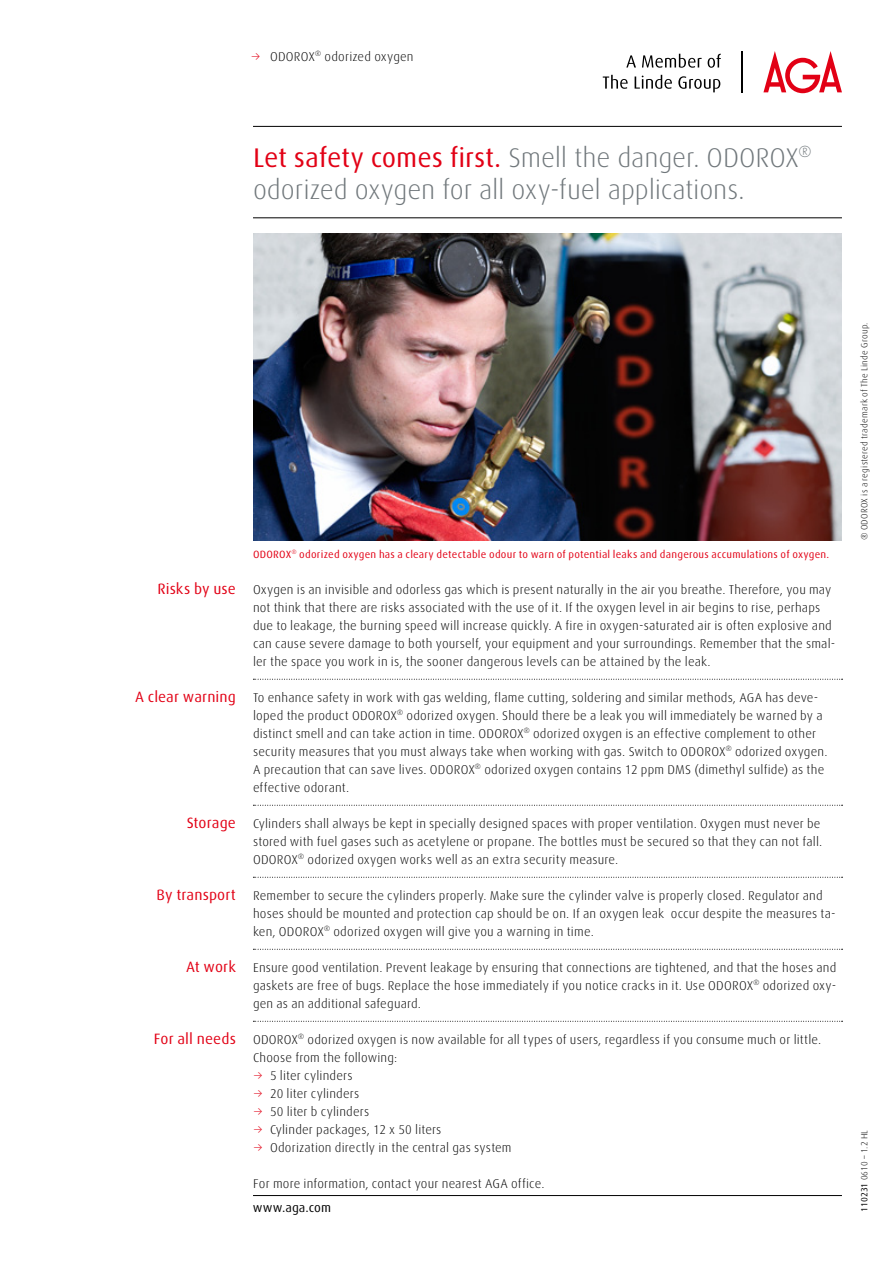
<style>
.page{position:relative;width:893px;height:1263px;background:#fff}
.page>*{position:absolute;margin:0;border:0;box-sizing:border-box;transform-origin:0 0}
.I_Head_18pt_cyan{font:300 27px "Linde Dax OT";letter-spacing:-.005em;color:#70777b}
.I_sub_right{font:15px "Linde Dax OT";letter-spacing:.005em;color:#e20015}
.I_Copy_line{font:300 12.75px/18px "Linde Dax OT";letter-spacing:.015em;color:#000}
.I_Copy{font:300 12.75px/18px "Linde Dax OT";letter-spacing:.01em;color:#000;text-align:justify}
.Poster_adress_regula{font:300 12.75px "Linde Dax OT";letter-spacing:.015em;color:#000}
.Poster_adress_regula-2{font:12.75px "Linde Dax OT";letter-spacing:.005em;color:#000}
.I_Caption{font:10.5px "Linde Dax OT";letter-spacing:.02em;color:#e20015}
.I_Copy-2{font:300 9px "Linde Dax OT";letter-spacing:.025em;color:#000}
.s1{color:#e20015}
.s2{font-weight:400;color:#e20015}
.s3{font-weight:400}
</style>
<div class="page">
<hr style="left:741px;top:51px;width:2px;height:41px;background:#000">
<svg style="left:763px;top:51px;width:79px;height:42px"></svg>
<svg style="left:626px;top:55px;width:10px;height:13px"></svg>
<svg style="left:642px;top:54px;width:60px;height:14px"></svg>
<svg style="left:708px;top:54px;width:13px;height:14px"></svg>
<svg style="left:603px;top:75px;width:25px;height:14px"></svg>
<svg style="left:635px;top:75px;width:37px;height:14px"></svg>
<svg style="left:678px;top:76px;width:42px;height:16px"></svg>
<hr style="left:253px;top:1195px;width:589px;height:1px;background:#000">
<img style="left:253px;top:234px;width:589px;height:306px">
<svg style="left:253px;top:679px;width:590px;height:1px"></svg>
<svg style="left:253px;top:805px;width:590px;height:1px"></svg>
<svg style="left:253px;top:877px;width:590px;height:1px"></svg>
<svg style="left:253px;top:949px;width:590px;height:1px"></svg>
<svg style="left:253px;top:1021px;width:590px;height:1px"></svg>
<hr style="left:253px;top:126px;width:589px;height:1px;background:#000">
<hr style="left:253px;top:217px;width:589px;height:1px;background:#000">
<p class="I_Copy_line" style="left:251px;top:47px;width:164px"><span class="s1">→</span> ODOROX<sup>®</sup> odorized oxygen</p>
<p class="I_Head_18pt_cyan" style="left:253px;top:140px;width:560px"><span class="s2">Let safety comes first.</span> Smell the danger. ODOROX<sup>®</sup></p>
<p class="I_Head_18pt_cyan" style="left:253px;top:172px;width:493px">odorized oxygen for all oxy-fuel applications.</p>
<p class="I_sub_right" style="left:157px;top:579px;width:80px">Risks by use</p>
<p class="I_sub_right" style="left:135px;top:687px;width:102px">A clear warning</p>
<p class="I_sub_right" style="left:187px;top:813px;width:51px">Storage</p>
<p class="I_sub_right" style="left:156px;top:885px;width:81px">By transport</p>
<p class="I_sub_right" style="left:186px;top:957px;width:51px">At work</p>
<p class="I_sub_right" style="left:154px;top:1029px;width:84px">For all needs</p>
<p class="I_Caption" style="left:253px;top:548px;width:578px">ODOROX<sup>®</sup> odorized oxygen has a cleary detectable odour to warn of potential leaks and dangerous accumulations of oxygen.</p>
<p class="I_Copy_line" style="left:253px;top:580px;width:584px">Oxygen is an invisible and odorless gas which is present naturally in the air you breathe. Therefore, you may not think that there are risks associated with the use of it. If the oxygen level in air begins to rise, perhaps due to leakage, the burning speed will increase quickly. A fire in oxygen-saturated air is often explosive and can cause severe damage to both yourself, your equipment and your surroundings. Remember that the smal&shy;ler the space you work in is, the sooner dangerous levels can be attained by the leak.</p>
<p class="I_Copy_line" style="left:253px;top:688px;width:576px">To enhance safety in work with gas welding, flame cutting, soldering and similar methods, AGA has deve&shy;loped the product ODOROX<sup>®</sup> odorized oxygen. Should there be a leak you will immediately be warned by a distinct smell and can take action in time. ODOROX<sup>®</sup> odorized oxygen is an effective complement to other security measures that you must always take when working with gas. Switch to ODOROX<sup>®</sup> odorized oxygen.<br>A precaution that can save lives. ODOROX<sup>®</sup> odorized oxygen contains 12 ppm DMS (dimethyl sulfide) as the effective odorant.</p>
<p class="I_Copy_line" style="left:253px;top:814px;width:571px">Cylinders shall always be kept in specially designed spaces with proper ventilation. Oxygen must never be stored with fuel gases such as acetylene or propane. The bottles must be secured so that they can not fall.<br>ODOROX<sup>®</sup> odorized oxygen works well as an extra security measure.</p>
<p class="I_Copy_line" style="left:253px;top:886px;width:584px">Remember to secure the cylinders properly. Make sure the cylinder valve is properly closed. Regulator and hoses should be mounted and protection cap should be on. If an oxygen leak occur despite the measures ta&shy;ken, ODOROX<sup>®</sup> odorized oxygen will give you a warning in time.</p>
<p class="I_Copy" style="left:253px;top:958px;width:585px">Ensure good ventilation. Prevent leakage by ensuring that connections are tightened, and that the hoses and gaskets are free of bugs. Replace the hose immediately if you notice cracks in it. Use ODOROX<sup>®</sup> odorized oxy&shy;gen as an additional safeguard.</p>
<p class="I_Copy" style="left:253px;top:1030px;width:570px">ODOROX<sup>®</sup> odorized oxygen is now available for all types of users, regardless if you consume much or little.<br>Choose from the following:</p>
<p class="I_Copy" style="left:253px;top:1066px;width:101px"><span class="s1">→</span> 5 liter cylinders</p>
<p class="I_Copy" style="left:253px;top:1084px;width:108px"><span class="s1">→</span> 20 liter cylinders</p>
<p class="I_Copy" style="left:253px;top:1102px;width:118px"><span class="s1">→</span> 50 liter b cylinders</p>
<p class="I_Copy" style="left:253px;top:1120px;width:190px"><span class="s1">→</span> Cylinder packages, 12 x 50 liters</p>
<p class="I_Copy" style="left:253px;top:1138px;width:260px"><span class="s1">→</span> Odorization directly in the central gas system</p>
<p class="Poster_adress_regula" style="left:253px;top:1175px;width:293px">For more information, contact your nearest AGA office.</p>
<p class="Poster_adress_regula-2" style="left:253px;top:1199px;width:80px">www.aga.com</p>
<p class="I_Copy-2" style="left:858px;top:540px;width:219px;rotate:-90deg">® ODOROX is a registered trademark of The Linde Group.</p>
<p class="I_Copy-2" style="left:858px;top:1212px;width:83px;rotate:-90deg"><span class="s3">110231</span> 0610 – 1.2 HL</p>
</div>
